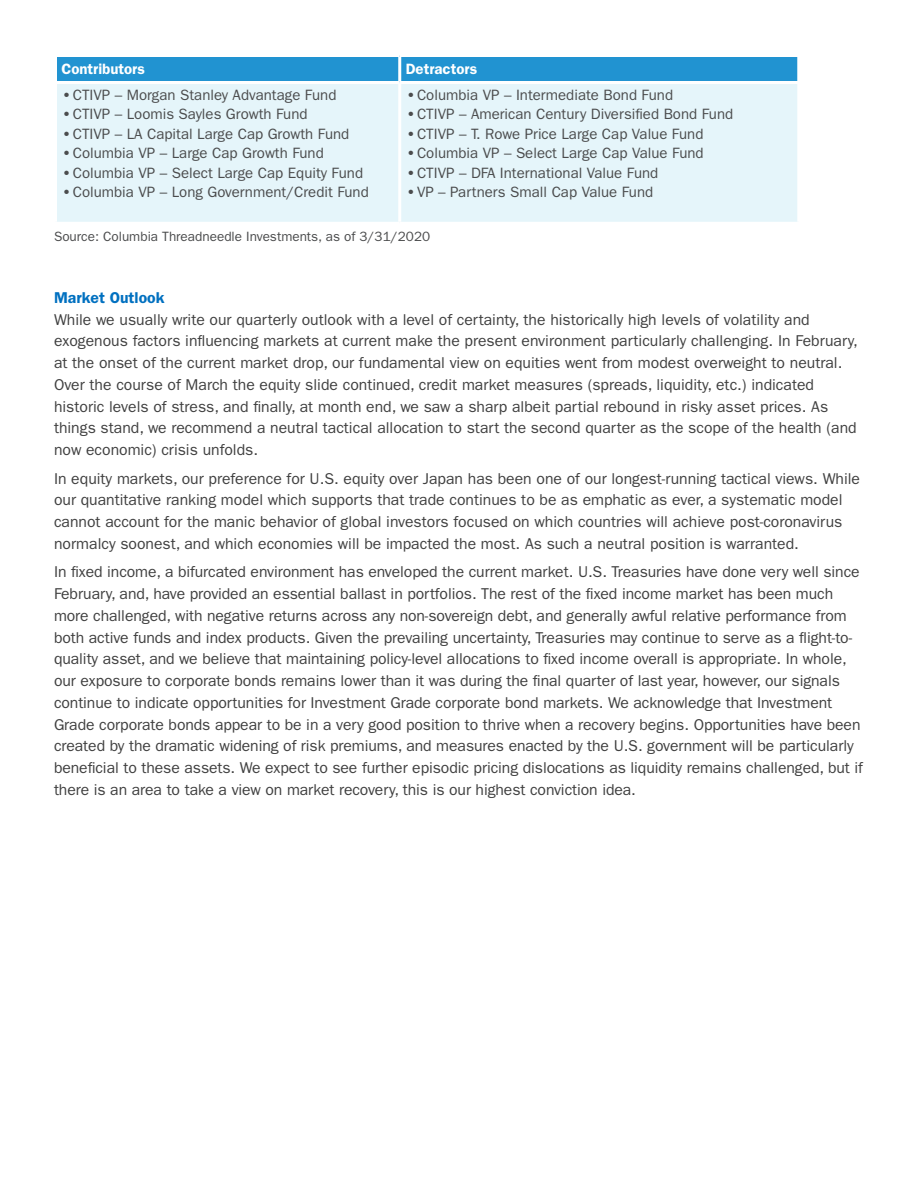
<style>
.page{position:relative;width:918px;height:1188px;background:#fff}
.page>*{position:absolute;margin:0;border:0;box-sizing:border-box;transform-origin:0 0}
.Body__10_14{font:15.75px/21.8px "ITC Franklin Gothic Std";letter-spacing:-.005em;color:#404040}
.t1{font:600 15.75px "ITC Franklin Gothic Std";color:#0070c0}
.t2{font:15px "ITC Franklin Gothic Std";color:#4b4c4d}
.Body_10_14{font:600 15px "ITC Franklin Gothic Std";color:#fff}
.Body__10_14-2{font:13.5px "ITC Franklin Gothic Std";color:#4b4c4d}
.s1{font-weight:600}
</style>
<div class="page">
<div style="left:57px;top:57px;width:740px;height:24px;background:#2193d1"></div>
<div style="left:57px;top:84px;width:740px;height:138px;background:#e5f5fa"></div>
<hr style="left:398px;top:57px;width:3px;height:24px;background:#fff">
<hr style="left:398px;top:84px;width:3px;height:138px;background:#fff">
<p class="Body_10_14" style="left:62px;top:60px;width:85px">Contributors</p>
<p class="Body_10_14" style="left:406px;top:60px;width:73px">Detractors</p>
<p class="t2" style="left:62px;top:86px;width:276px"><span class="s1">•</span>CTIVP – Morgan Stanley Advantage Fund</p>
<p class="t2" style="left:62px;top:105px;width:247px"><span class="s1">•</span>CTIVP – Loomis Sayles Growth Fund</p>
<p class="t2" style="left:62px;top:125px;width:289px"><span class="s1">•</span>CTIVP – LA Capital Large Cap Growth Fund</p>
<p class="t2" style="left:62px;top:144px;width:263px"><span class="s1">•</span>Columbia VP – Large Cap Growth Fund</p>
<p class="t2" style="left:62px;top:164px;width:302px"><span class="s1">•</span>Columbia VP – Select Large Cap Equity Fund</p>
<p class="t2" style="left:62px;top:183px;width:308px"><span class="s1">•</span>Columbia VP – Long Government/Credit Fund</p>
<p class="t2" style="left:406px;top:86px;width:268px"><span class="s1">•</span>Columbia VP – Intermediate Bond Fund</p>
<p class="t2" style="left:406px;top:105px;width:328px"><span class="s1">•</span>CTIVP – American Century Diversified Bond Fund</p>
<p class="t2" style="left:406px;top:125px;width:298px"><span class="s1">•</span>CTIVP – T. Rowe Price Large Cap Value Fund</p>
<p class="t2" style="left:406px;top:144px;width:299px"><span class="s1">•</span>Columbia VP – Select Large Cap Value Fund</p>
<p class="t2" style="left:406px;top:164px;width:253px"><span class="s1">•</span>CTIVP – DFA International Value Fund</p>
<p class="t2" style="left:406px;top:183px;width:248px"><span class="s1">•</span>VP – Partners Small Cap Value Fund</p>
<p class="Body__10_14-2" style="left:54px;top:228px;width:378px">Source: Columbia Threadneedle Investments, as of 3/31/2020</p>
<p class="t1" style="left:54px;top:288px;width:112px">Market Outlook</p>
<p class="Body__10_14" style="left:54px;top:308px;width:805px">While we usually write our quarterly outlook with a level of certainty, the historically high levels of volatility and exogenous factors influencing markets at current make the present environment particularly challenging. In February, at the onset of the current market drop, our fundamental view on equities went from modest overweight to neutral.<br>Over the course of March the equity slide continued, credit market measures (spreads, liquidity, etc.) indicated historic levels of stress, and finally, at month end, we saw a sharp albeit partial rebound in risky asset prices. As things stand, we recommend a neutral tactical allocation to start the second quarter as the scope of the health (and now economic) crisis unfolds.</p>
<p class="Body__10_14" style="left:54px;top:467px;width:808px">In equity markets, our preference for U.S. equity over Japan has been one of our longest-running tactical views. While our quantitative ranking model which supports that trade continues to be as emphatic as ever, a systematic model cannot account for the manic behavior of global investors focused on which countries will achieve post-coronavirus normalcy soonest, and which economies will be impacted the most. As such a neutral position is warranted.</p>
<p class="Body__10_14" style="left:54px;top:561px;width:810px">In fixed income, a bifurcated environment has enveloped the current market. U.S. Treasuries have done very well since February, and, have provided an essential ballast in portfolios. The rest of the fixed income market has been much more challenged, with negative returns across any non-sovereign debt, and generally awful relative performance from both active funds and index products. Given the prevailing uncertainty, Treasuries may continue to serve as a flight-to&shy;quality asset, and we believe that maintaining policy-level allocations to fixed income overall is appropriate. In whole, our exposure to corporate bonds remains lower than it was during the final quarter of last year, however, our signals continue to indicate opportunities for Investment Grade corporate bond markets. We acknowledge that Investment Grade corporate bonds appear to be in a very good position to thrive when a recovery begins. Opportunities have been created by the dramatic widening of risk premiums, and measures enacted by the U.S. government will be particularly beneficial to these assets. We expect to see further episodic pricing dislocations as liquidity remains challenged, but if there is an area to take a view on market recovery, this is our highest conviction idea.</p>
</div>
